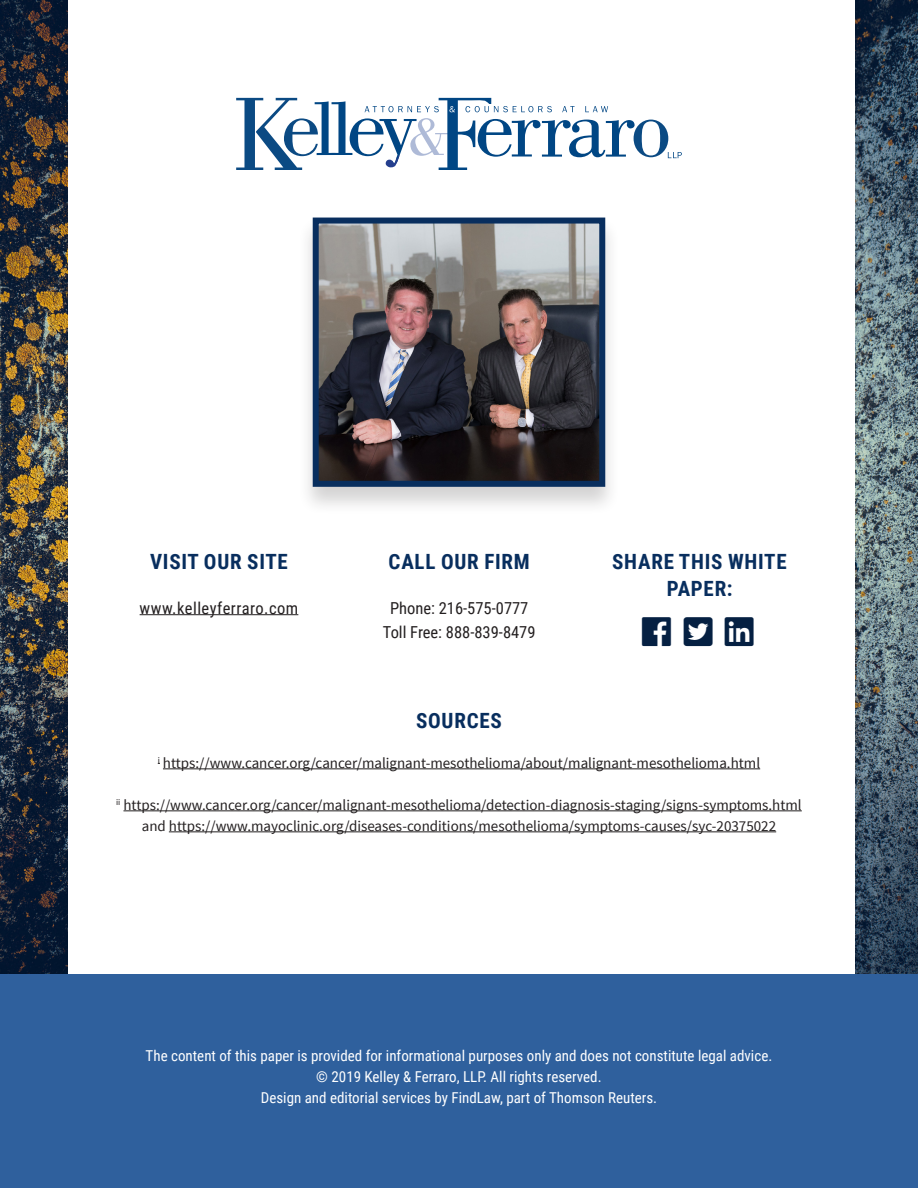
<style>
.page{position:relative;width:918px;height:1188px;background:#fff}
.page>*{position:absolute;margin:0;border:0;box-sizing:border-box;transform-origin:0 0}
.t1{font:33px "Font Awesome 5 Brands";color:#052042}
.t2{font:700 21px/27px "Roboto Condensed";letter-spacing:.035em;color:#082e5e;text-align:center}
.t3{font:16.5px "Roboto Condensed";color:#231f20}
.t4{font:16.5px "Roboto Condensed";letter-spacing:.03em;color:#231f20}
.t5{font:15px/21px "Source Sans Pro";color:#231f20;text-align:center}
.t6{font:15px "Roboto Condensed";color:#fff}
</style>
<div class="page">
<img style="left:0;top:0;width:68px;height:974px">
<img style="left:855px;top:0;width:63px;height:974px">
<div style="left:0;top:974px;width:918px;height:214px;background:#2f609d"></div>
<hr style="left:163px;top:768px;width:597px;height:1px;background:#231f20">
<hr style="left:123px;top:810px;width:679px;height:1px;background:#231f20">
<hr style="left:169px;top:831px;width:607px;height:1px;background:#231f20">
<hr style="left:140px;top:614px;width:158px;height:1px;background:#231f20">
<div style="left:297px;top:216px;width:323px;height:299px;background:#231f20;opacity:.2"></div>
<img style="left:320px;top:225px;width:278px;height:255px">
<div style="left:313px;top:218px;width:292px;height:269px;border:6px solid #082e5e"></div>
<svg style="left:236px;top:98px;width:446px;height:72px"></svg>
<p class="t2" style="left:150px;top:547px;width:139px">VISIT OUR SITE</p>
<p class="t4" style="left:140px;top:596px;width:160px">www.kelleyferraro.com</p>
<p class="t2" style="left:389px;top:547px;width:143px">CALL OUR FIRM</p>
<p class="t3" style="left:390px;top:596px;width:140px">Phone: 216-575-0777</p>
<p class="t3" style="left:383px;top:620px;width:154px">Toll Free: 888-839-8479</p>
<p class="t2" style="left:416px;top:706px;width:87px">SOURCES</p>
<p class="t2" style="left:612px;top:547px;width:176px">SHARE THIS WHITE<br>PAPER:</p>
<p class="t1" style="left:642px;top:615px;width:113px">□□ ▼▼▼▲❑◆ ●■■</p>
<p class="t5" style="left:158px;top:752px;width:604px"><sup>i</sup> https://www.cancer.org/cancer/malignant-mesothelioma/about/malignant-mesothelioma.html</p>
<p class="t5" style="left:116px;top:794px;width:687px"><sup>ii</sup> https://www.cancer.org/cancer/malignant-mesothelioma/detection-diagnosis-staging/signs-symptoms.html and https://www.mayoclinic.org/diseases-conditions/mesothelioma/symptoms-causes/syc-20375022</p>
<p class="t6" style="left:146px;top:1045px;width:628px">The content of this paper is provided for informational purposes only and does not constitute legal advice.</p>
<p class="t6" style="left:316px;top:1066px;width:287px">© 2019 Kelley &amp; Ferraro, LLP. All rights reserved.</p>
<p class="t6" style="left:261px;top:1087px;width:398px">Design and editorial services by FindLaw, part of Thomson Reuters.</p>
</div>
